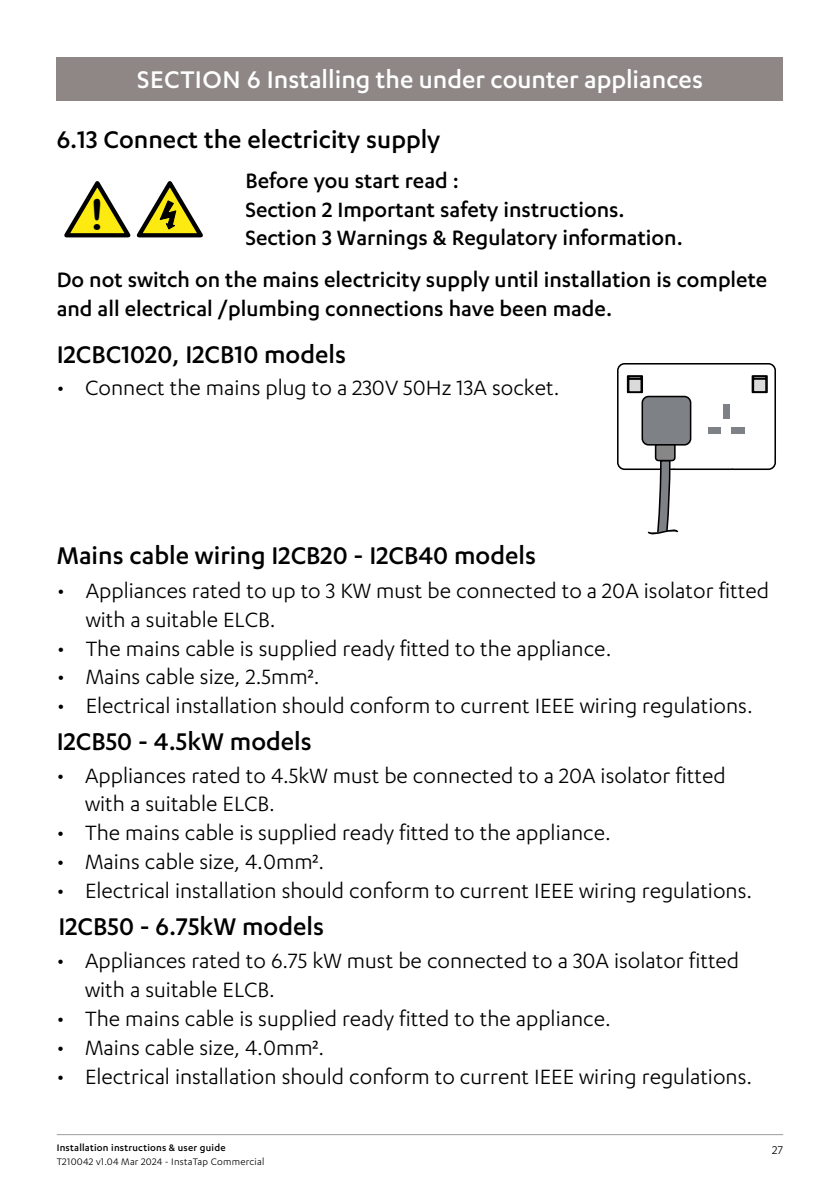
<style>
.page{position:relative;width:840px;height:1191px;background:#fff}
.page>*{position:absolute;margin:0;border:0;box-sizing:border-box;transform-origin:0 0}
.t1{font:42.4px "Arial Rounded MT Bold";color:#000}
.t2{font:500 28px "Karbon";color:#000}
.t3{font:500 28px "Karbon";color:#fff}
.t4{font:24px/28.8px "Karbon";color:#000}
.t5{font:500 24px/28.8px "Karbon";color:#000}
.t6{font:13px "Karbon";color:#000}
.t7{font:11px "Karbon";letter-spacing:.02em;color:#000}
.t8{font:500 11px "Karbon";letter-spacing:.02em;color:#000}
</style>
<div class="page">
<hr style="left:57px;top:1134px;width:725px;height:1px;background:#9d9d9c">
<div style="left:57px;top:57px;width:725px;height:43px;background:#8e8786"></div>
<svg style="left:64px;top:181px;width:139px;height:57px"></svg>
<div style="left:723px;top:404px;width:6px;height:15px;background:#7e8286"></div>
<div style="left:731px;top:427px;width:13px;height:6px;background:#7e8286"></div>
<div style="left:708px;top:427px;width:12px;height:6px;background:#7e8286"></div>
<div style="left:616px;top:363px;width:159px;height:107px;border:2px solid #000;border-radius:7px"></div>
<div style="left:626px;top:375px;width:16px;height:18px;border:2px solid #000"></div>
<div style="left:751px;top:375px;width:16px;height:18px;border:2px solid #000"></div>
<svg style="left:640px;top:395px;width:51px;height:140px"></svg>
<div style="left:627px;top:376px;width:14px;height:3px;border:2px solid #000"></div>
<div style="left:628px;top:379px;width:13px;height:13px;background:#dadada"></div>
<div style="left:627px;top:378px;width:14px;height:15px;border:2px solid #000"></div>
<div style="left:752px;top:376px;width:14px;height:3px;border:2px solid #000"></div>
<div style="left:753px;top:379px;width:12px;height:13px;background:#dadada"></div>
<div style="left:752px;top:378px;width:14px;height:15px;border:2px solid #000"></div>
<p class="t3" style="left:137px;top:64px;width:567px">SECTION 6 Installing the under counter appliances</p>
<p class="t2" style="left:57px;top:124px;width:385px">6.13 Connect the electricity supply</p>
<p class="t5" style="left:245px;top:165px;width:438px">Before you start read :<br>Section 2 Important safety instructions.<br>Section 3 Warnings &amp; Regulatory information.</p>
<p class="t5" style="left:57px;top:265px;width:711px">Do not switch on the mains electricity supply until installation is complete and all electrical /plumbing connections have been made.</p>
<h1 class="t1" style="left:90px;top:189px;width:16px">!</h1>
<h1 class="t1" style="left:240px;top:189px;width:16px">!</h1>
<p class="t2" style="left:57px;top:338px;width:291px">I2CBC1020, I2CB10 models</p>
<p class="t4" style="left:57px;top:373px;width:504px">• Connect the mains plug to a 230V 50Hz 13A socket.</p>
<p class="t2" style="left:57px;top:540px;width:480px">Mains cable wiring I2CB20 - I2CB40 models</p>
<p class="t4" style="left:86px;top:575px;width:684px;text-indent:-28px">• Appliances rated to up to 3 KW must be connected to a 20A isolator fitted with a suitable ELCB.</p>
<p class="t4" style="left:57px;top:633px;width:555px">• The mains cable is supplied ready fitted to the appliance.</p>
<p class="t4" style="left:57px;top:662px;width:263px">• Mains cable size, 2.5mm².</p>
<p class="t4" style="left:57px;top:691px;width:696px">• Electrical installation should conform to current IEEE wiring regulations.</p>
<p class="t2" style="left:57px;top:725px;width:256px">I2CB50 - 4.5kW models</p>
<p class="t4" style="left:85px;top:760px;width:641px;text-indent:-28px">• Appliances rated to 4.5kW must be connected to a 20A isolator fitted with a suitable ELCB.</p>
<p class="t4" style="left:57px;top:817px;width:555px">• The mains cable is supplied ready fitted to the appliance.</p>
<p class="t4" style="left:57px;top:846px;width:269px">• Mains cable size, 4.0mm².</p>
<p class="t4" style="left:57px;top:875px;width:696px">• Electrical installation should conform to current IEEE wiring regulations.</p>
<p class="t2" style="left:58px;top:910px;width:267px">I2CB50 - 6.75kW models</p>
<p class="t4" style="left:85px;top:946px;width:655px;text-indent:-28px">• Appliances rated to 6.75 kW must be connected to a 30A isolator fitted with a suitable ELCB.</p>
<p class="t4" style="left:57px;top:1003px;width:555px">• The mains cable is supplied ready fitted to the appliance.</p>
<p class="t4" style="left:57px;top:1032px;width:269px">• Mains cable size, 4.0mm².</p>
<p class="t4" style="left:57px;top:1061px;width:696px">• Electrical installation should conform to current IEEE wiring regulations.</p>
<p class="t8" style="left:57px;top:1141px;width:170px">Installation instructions &amp; user guide</p>
<p class="t7" style="left:57px;top:1155px;width:209px">T210042 v1.04 Mar 2024 - InstaTap Commercial</p>
<p class="t6" style="left:771px;top:1143px;width:12px">27</p>
</div>
